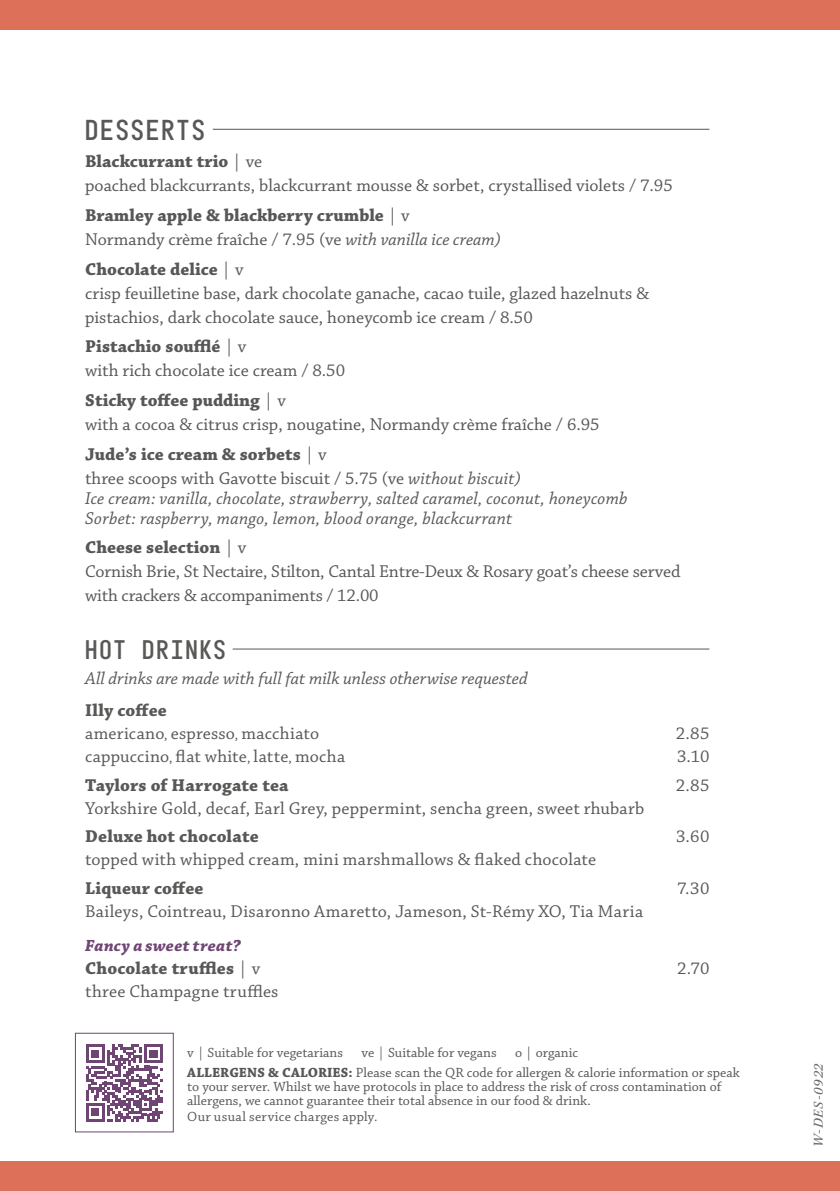
<style>
.page{position:relative;width:840px;height:1191px;background:#fff}
.page>*{position:absolute;margin:0;border:0;box-sizing:border-box;transform-origin:0 0}
.t1{font:30px "Motor";letter-spacing:.07em;color:#585856}
.t2{font:28px "Motor";letter-spacing:.07em;color:#585856}
.t3{font:18px/24px "Chaparral Pro";color:#575756}
.t4{font:18px/23px "Chaparral Pro";letter-spacing:.01em;color:#585856}
.t5{font:italic 18px/20px "Chaparral Pro";letter-spacing:.01em;color:#575756}
.t6{font:700 18px/24px "Chaparral Pro";color:#575756}
.t7{font:700 18px "Chaparral Pro";letter-spacing:.01em;color:#585856}
.t8{font:italic 18px "Chaparral Pro";color:#585856}
.t9{font:italic 700 17px "Chaparral Pro";letter-spacing:.015em;color:#6f4574}
.t10{font:14px/19.6px "Chaparral Pro";color:#575756}
.t11{font:14px "Chaparral Pro";letter-spacing:.02em;color:#575756}
.t12{font:italic 14px "Kepler Std";color:#575756;scale:1.06 1}
.s1{font-weight:700}
.s2{font-weight:400}
.s3{font-weight:400;font-style:italic}
.s4{font-style:italic}
.s5{font-size:14px}
</style>
<div class="page">
<hr style="left:213px;top:129px;width:496px;height:1px;background:#575756">
<hr style="left:232px;top:648px;width:477px;height:1px;background:#575756">
<div style="left:75px;top:1033px;width:98px;height:99px;border:1px solid #6f4574"></div>
<svg style="left:86px;top:1044px;width:77px;height:77px"></svg>
<div style="left:0;top:1161px;width:839px;height:30px;background:#dd7059"></div>
<div style="left:0;top:0;width:839px;height:30px;background:#dd7059"></div>
<h1 class="t1" style="left:85px;top:113px;width:121px">DESSERTS</h1>
<p class="t3" style="left:85px;top:150px;width:588px"><span class="s1">Blackcurrant trio</span> | ve<br>poached blackcurrants, blackcurrant mousse &amp; sorbet, crystallised violets / 7.95</p>
<p class="t6" style="left:85px;top:204px;width:417px">Bramley apple &amp; blackberry crumble <span class="s2">| v<br>Normandy crème fraîche / 7.95 (ve</span> <span class="s3">with vanilla ice cream)</span></p>
<p class="t3" style="left:85px;top:258px;width:565px"><span class="s1">Chocolate delice</span> | v<br>crisp feuilletine base, dark chocolate ganache, cacao tuile, glazed hazelnuts &amp; pistachios, dark chocolate sauce, honeycomb ice cream / 8.50</p>
<p class="t3" style="left:85px;top:335px;width:261px"><span class="s1">Pistachio soufflé</span> | v<br>with rich chocolate ice cream / 8.50</p>
<p class="t3" style="left:85px;top:389px;width:516px"><span class="s1">Sticky toffee pudding</span> | v<br>with a cocoa &amp; citrus crisp, nougatine, Normandy crème fraîche / 6.95</p>
<p class="t3" style="left:85px;top:443px;width:437px"><span class="s1">Jude’s ice cream &amp; sorbets</span> | v<br>three scoops with Gavotte biscuit / 5.75 (ve <span class="s4">without biscuit)</span></p>
<p class="t5" style="left:85px;top:489px;width:543px">Ice cream: vanilla, chocolate, strawberry, salted caramel, coconut, honeycomb<br>Sorbet: raspberry, mango, lemon, blood orange, blackcurrant</p>
<p class="t3" style="left:85px;top:536px;width:596px"><span class="s1">Cheese selection</span> | v<br>Cornish Brie, St Nectaire, Stilton, Cantal Entre-Deux &amp; Rosary goat’s cheese served with crackers &amp; accompaniments / 12.00</p>
<h2 class="t2" style="left:85px;top:633px;width:142px">HOT DRINKS</h2>
<p class="t8" style="left:85px;top:668px;width:444px">All drinks are made with full fat milk unless otherwise requested</p>
<p class="t4" style="left:85px;top:699px;width:235px"><span class="s1">Illy coffee<br></span>americano<span class="s5">,</span> espresso<span class="s5">,</span> macchiato</p>
<p class="t4" style="left:675px;top:722px;width:35px">2.85</p>
<p class="t4" style="left:85px;top:745px;width:261px">cappuccino<span class="s5">,</span> flat white<span class="s5">,</span> latte<span class="s5">,</span> mocha</p>
<p class="t4" style="left:676px;top:745px;width:34px">3.10</p>
<p class="t7" style="left:85px;top:774px;width:205px">Taylors of Harrogate tea</p>
<p class="t4" style="left:675px;top:774px;width:35px">2.85</p>
<p class="t4" style="left:85px;top:797px;width:560px">Yorkshire Gold, decaf, Earl Grey, peppermint, sencha green, sweet rhubarb</p>
<p class="t7" style="left:85px;top:826px;width:175px">Deluxe hot chocolate</p>
<p class="t4" style="left:675px;top:825px;width:35px">3.60</p>
<p class="t4" style="left:85px;top:848px;width:512px">topped with whipped cream, mini marshmallows &amp; flaked chocolate</p>
<p class="t7" style="left:85px;top:877px;width:120px">Liqueur coffee</p>
<p class="t4" style="left:676px;top:877px;width:34px">7.30</p>
<p class="t4" style="left:85px;top:900px;width:559px">Baileys, Cointreau, Disaronno Amaretto, Jameson, St-Rémy XO, Tia Maria</p>
<p class="t9" style="left:85px;top:936px;width:157px">Fancy a sweet treat?</p>
<p class="t7" style="left:85px;top:958px;width:176px">Chocolate truffles <span class="s2">| v</span></p>
<p class="t4" style="left:677px;top:957px;width:34px">2.70</p>
<p class="t4" style="left:85px;top:980px;width:195px">three Champagne truffles</p>
<p class="t10" style="left:187px;top:1043px;width:554px;text-indent:327px">o | organic<br><span class="s1">ALLERGENS &amp; CALORIES:</span> Please scan the QR code for allergen &amp; calorie information or speak</p>
<p class="t10" style="left:187px;top:1079px;width:535px;line-height:14px">to your server. Whilst we have protocols in place to address the risk of cross contamination of allergens, we cannot guarantee their total absence in our food &amp; drink.</p>
<p class="t11" style="left:187px;top:1109px;width:191px">Our usual service charges apply.</p>
<p class="t10" style="left:187px;top:1043px;width:157px">v | Suitable for vegetarians</p>
<p class="t10" style="left:361px;top:1043px;width:137px">ve | Suitable for vegans</p>
<p class="t12" style="left:810px;top:1146px;width:80px;rotate:-90deg">W-DES-0922</p>
</div>
